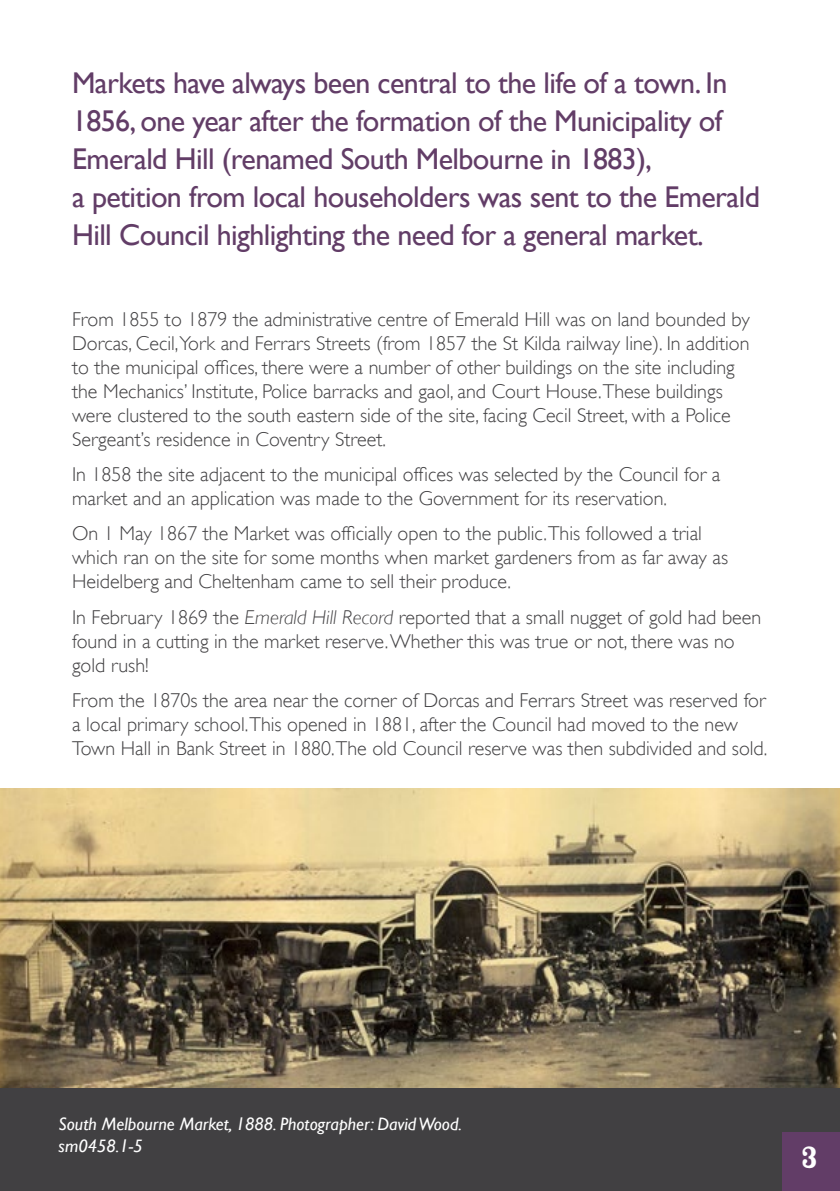
<style>
.page{position:relative;width:840px;height:1191px;background:#fff}
.page>*{position:absolute;margin:0;border:0;box-sizing:border-box;transform-origin:0 0}
.t1{font:34px "Rosewood Std Fill";color:#fff}
.t2{font:30px/38px "Gill Sans";letter-spacing:-.02em;color:#623d67}
.t3{font:300 20px/24px "Gill Sans";color:#414042}
.t4{font:italic 18px/22px "Gill Sans";color:#fff}
.s1{font-style:italic}
</style>
<div class="page">
<img style="left:0;top:788px;width:839px;height:301px">
<div style="left:0;top:1089px;width:839px;height:102px;background:#414042"></div>
<div style="left:781px;top:1131px;width:58px;height:59px;background:#623d67"></div>
<p class="t2" style="left:72px;top:63px;width:689px">Markets have always been central to the life of a town. In 1856, one year after the formation of the Municipality of Emerald Hill (renamed South Melbourne in 1883),<br>a petition from local householders was sent to the Emerald Hill Council highlighting the need for a general market.</p>
<p class="t3" style="left:72px;top:307px;width:678px">From 1855 to 1879 the administrative centre of Emerald Hill was on land bounded by Dorcas, Cecil,York and Ferrars Streets (from 1857 the St Kilda railway line). In addition to the municipal offices, there were a number of other buildings on the site including the Mechanics’ Institute, Police barracks and gaol, and Court House.These buildings were clustered to the south eastern side of the site, facing Cecil Street, with a Police Sergeant’s residence in Coventry Street.</p>
<p class="t3" style="left:72px;top:462px;width:649px">In 1858 the site adjacent to the municipal offices was selected by the Council for a market and an application was made to the Government for its reservation.</p>
<p class="t3" style="left:72px;top:521px;width:657px">On 1 May 1867 the Market was officially open to the public.This followed a trial which ran on the site for some months when market gardeners from as far away as<br>Heidelberg and Cheltenham came to sell their produce.</p>
<p class="t3" style="left:72px;top:605px;width:690px">In February 1869 the <span class="s1">Emerald Hill Record</span> reported that a small nugget of gold had been found in a cutting in the market reserve. Whether this was true or not, there was no gold rush!</p>
<p class="t3" style="left:72px;top:688px;width:696px">From the 1870s the area near the corner of Dorcas and Ferrars Street was reserved for a local primary school.This opened in 1881, after the Council had moved to the new<br>Town Hall in Bank Street in 1880.The old Council reserve was then subdivided and sold.</p>
<p class="t4" style="left:59px;top:1112px;width:404px">South Melbourne Market, 1888. Photographer: David Wood. sm0458.1-5</p>
<h1 class="t1" style="left:799px;top:1139px;width:20px">3</h1>
</div>
